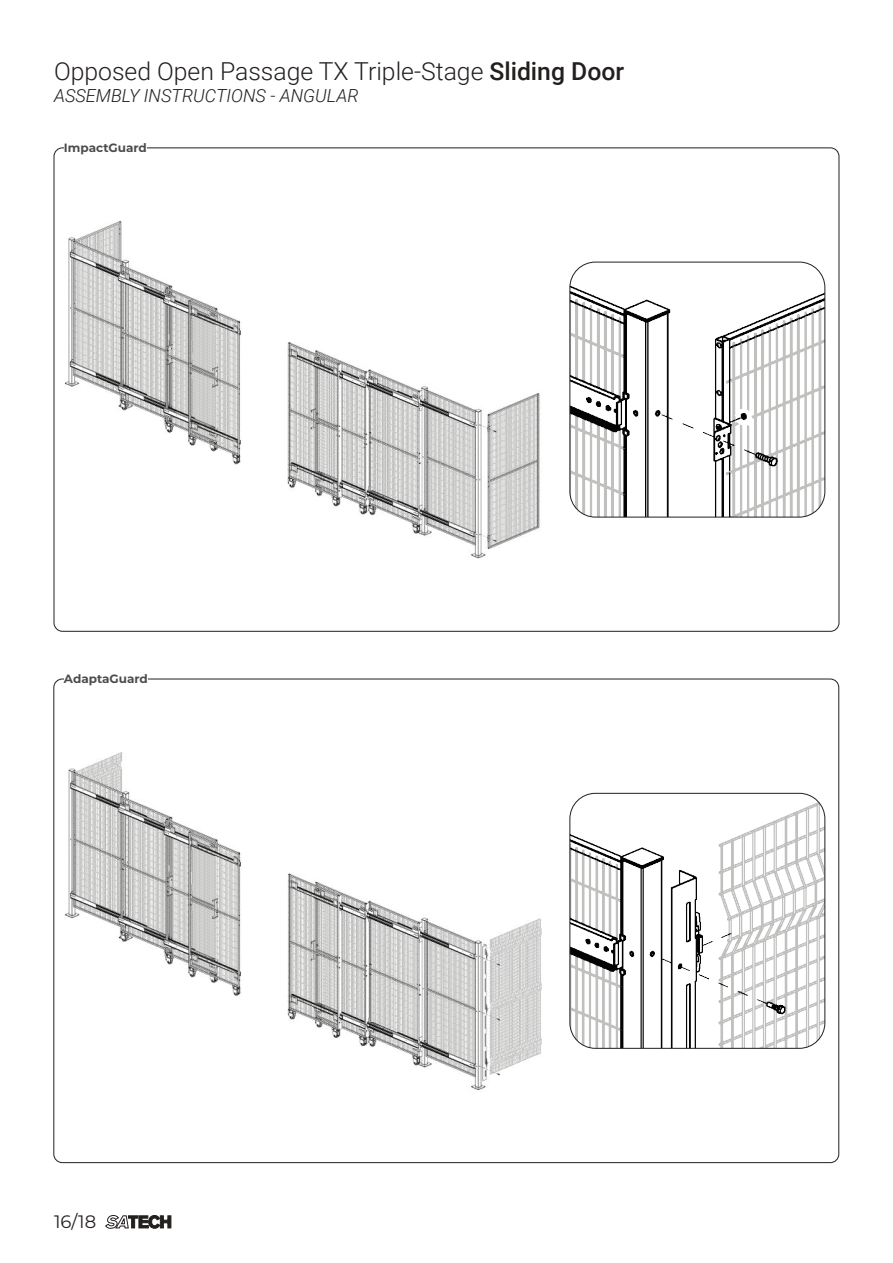
<style>
.page{position:relative;width:893px;height:1263px;background:#fff}
.page>*{position:absolute;margin:0;border:0;box-sizing:border-box;transform-origin:0 0}
.t1{font:300 24.75px "Roboto";color:#241f1f}
.t2{font:italic 300 18px "Roboto";color:#241f1f}
.t3{font:18px "Montserrat";color:#241f1f}
.t4{font:700 12px "Montserrat";color:#4e4b4c}
.s1{font-weight:500}
</style>
<div class="page">
<svg style="left:105px;top:1215px;width:66px;height:13px"></svg>
<img style="left:54px;top:679px;width:516px;height:483px">
<img style="left:54px;top:148px;width:516px;height:483px">
<div style="left:64px;top:140px;width:83px;height:15px;background:#fff"></div>
<div style="left:64px;top:671px;width:84px;height:15px;background:#fff"></div>
<img style="left:570px;top:262px;width:255px;height:255px">
<div style="left:570px;top:262px;width:255px;height:255px;border:1px solid #241f1f;border-radius:26px"></div>
<img style="left:570px;top:793px;width:255px;height:255px">
<div style="left:570px;top:793px;width:255px;height:255px;border:1px solid #241f1f;border-radius:26px"></div>
<p class="t1" style="left:54px;top:54px;width:572px">Opposed Open Passage TX Triple-Stage <span class="s1">Sliding Door</span></p>
<p class="t2" style="left:54px;top:83px;width:306px">ASSEMBLY INSTRUCTIONS - ANGULAR</p>
<p class="t4" style="left:64px;top:139px;width:84px">ImpactGuard</p>
<p class="t4" style="left:64px;top:670px;width:85px">AdaptaGuard</p>
<p class="t3" style="left:54px;top:1209px;width:44px">16/18</p>
</div>
